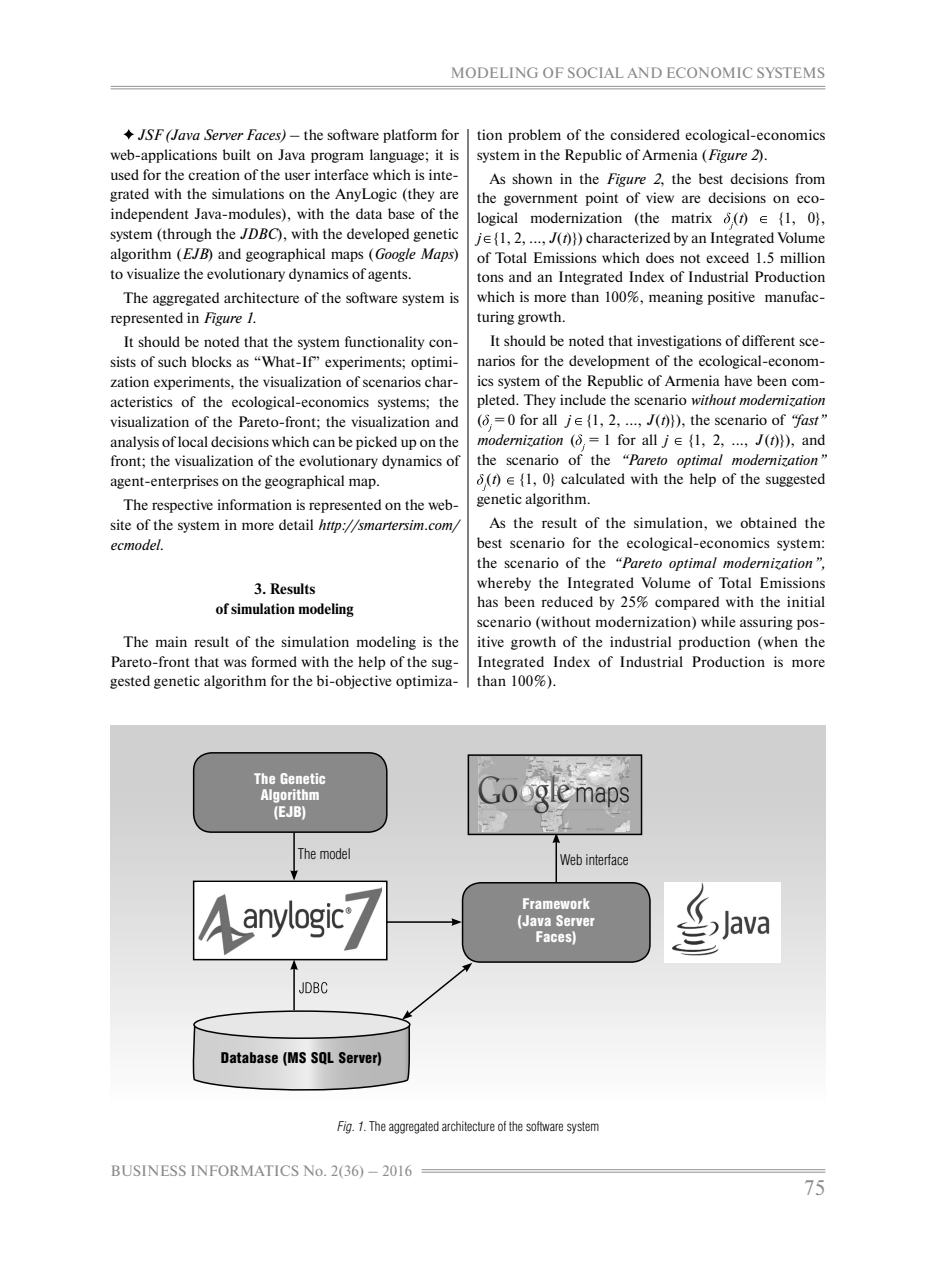
<style>
.page{position:relative;width:936px;height:1276px;background:#fff}
.page>*{position:absolute;margin:0;border:0;box-sizing:border-box;transform-origin:0 0}
.t1{font:21px "Newton C";color:#898989}
.t2{font:15px/19.8px "Newton C";color:#000;text-align:justify}
.t3{font:15px "Newton C";color:#898989}
.t4{font:900 15px/16.5px "Helios Cond";letter-spacing:.01em;color:#fff;text-align:center}
.t5{font:italic 15px "Newton C";color:#000}
.t6{font:700 15px/20px "Newton C";color:#000;text-align:center}
.t7{font:900 15px "Helios Cond";letter-spacing:.01em;color:#000}
.t8{font:300 15px "Helios Cond";color:#000}
.t9{font:300 13.5px "Helios Cond";color:#000}
.s1{font-style:italic}
.s2{font-style:normal}
</style>
<div class="page">
<hr style="left:111px;top:86px;width:714px;height:1px;background:#909090">
<hr style="left:111px;top:89px;width:714px;height:1px;background:#909090">
<hr style="left:421px;top:1169px;width:404px;height:1px;background:#909090">
<hr style="left:421px;top:1172px;width:404px;height:1px;background:#909090">
<hr style="left:467px;top:129px;width:1px;height:558px;background:#000">
<svg style="left:123px;top:129px;width:11px;height:11px"></svg>
<svg style="left:723px;top:213px;width:10px;height:17px"></svg>
<svg style="left:760px;top:216px;width:6px;height:7px"></svg>
<svg style="left:483px;top:236px;width:7px;height:7px"></svg>
<svg style="left:482px;top:415px;width:10px;height:17px"></svg>
<svg style="left:575px;top:418px;width:7px;height:7px"></svg>
<svg style="left:575px;top:434px;width:9px;height:17px"></svg>
<svg style="left:674px;top:438px;width:7px;height:7px"></svg>
<svg style="left:477px;top:474px;width:9px;height:17px"></svg>
<svg style="left:507px;top:477px;width:7px;height:7px"></svg>
<div style="left:111px;top:725px;width:714px;height:382px;background:linear-gradient(to bottom,#c7c7c7,#fbfbfb)"></div>
<div style="left:194px;top:753px;width:193px;height:79px;background:#898989;border-radius:18px"></div>
<div style="left:193px;top:752px;width:194px;height:81px;border:2px solid #000;border-radius:18px"></div>
<div style="left:462px;top:882px;width:188px;height:80px;background:#898989;border-radius:18px"></div>
<div style="left:462px;top:882px;width:188px;height:81px;border:2px solid #000;border-radius:18px"></div>
<svg style="left:290px;top:831px;width:8px;height:49px"></svg>
<svg style="left:387px;top:918px;width:75px;height:8px"></svg>
<svg style="left:552px;top:835px;width:8px;height:48px"></svg>
<div style="left:194px;top:881px;width:193px;height:78px;background:#fff"></div>
<div style="left:193px;top:880px;width:194px;height:80px;border:2px solid #000"></div>
<div style="left:468px;top:755px;width:173px;height:79px;background:#adadad"></div>
<div style="left:467px;top:754px;width:175px;height:81px;border:2px solid #000"></div>
<div style="left:664px;top:882px;width:116px;height:81px;background:#fff"></div>
<img style="left:673px;top:882px;width:97px;height:73px">
<img style="left:197px;top:882px;width:184px;height:73px">
<img style="left:478px;top:757px;width:152px;height:74px">
<svg style="left:192px;top:959px;width:280px;height:135px"></svg>
<p class="t3" style="left:450px;top:68px;width:376px">MODELING OF SOCIAL AND ECONOMIC SYSTEMS</p>
<p class="t2" style="left:111px;top:126px;width:350px;text-indent:27px"><span class="s1">JSF (Java Server Faces)</span> – the software platform for web-applications built on Java program language; it is used for the creation of the user interface which is inte&shy;grated with the simulations on the AnyLogic (they are independent Java-modules), with the data base of the system (through the <span class="s1">JDBC</span>), with the developed genetic algorithm (<span class="s1">EJB</span>) and geographical maps (<span class="s1">Google Maps</span>) to visualize the evolutionary dynamics of agents.</p>
<p class="t2" style="left:111px;top:289px;width:350px;text-indent:13px">The aggregated architecture of the software system is represented in <span class="s1">Figure 1</span>.</p>
<p class="t2" style="left:111px;top:333px;width:350px;text-indent:13px">It should be noted that the system functionality con&shy;sists of such blocks as “What-If” experiments; optimi&shy;zation experiments, the visualization of scenarios char&shy;acteristics of the ecological-economics systems; the visualization of the Pareto-front; the visualization and analysis of local decisions which can be picked up on the front; the visualization of the evolutionary dynamics of agent-enterprises on the geographical map.</p>
<p class="t2" style="left:111px;top:496px;width:350px;text-indent:13px">The respective information is represented on the web&shy;site of the system in more detail <span class="s1">http://smartersim.com/ ecmodel.</span></p>
<p class="t6" style="left:216px;top:580px;width:139px">3. Results<br>of simulation modeling</p>
<p class="t2" style="left:111px;top:633px;width:350px;text-indent:13px">The main result of the simulation modeling is the Pareto-front that was formed with the help of the sug&shy;gested genetic algorithm for the bi-objective optimiza-</p>
<p class="t2" style="left:477px;top:126px;width:350px">tion problem of the considered ecological-economics system in the Republic of Armenia (<span class="s1">Figure 2</span>).</p>
<p class="t2" style="left:477px;top:170px;width:350px;text-indent:13px">As shown in the <span class="s1">Figure 2</span>, the best decisions from the government point of view are decisions on eco&shy;logical modernization (the matrix</p>
<p class="t2" style="left:477px;top:209px;width:350px;text-indent:256px">(<span class="s1">t</span>) {1, 0}, <span class="s1">j</span> {1, 2, ..., <span class="s1">J</span>(<span class="s1">t</span>)}) characterized by an Integrated Volume of Total Emissions which does not exceed 1.5 million tons and an Integrated Index of Industrial Production which is more than 100%, meaning positive manufac&shy;turing growth.</p>
<p class="t2" style="left:477px;top:332px;width:350px;text-indent:13px">It should be noted that investigations of different sce&shy;narios for the development of the ecological-econom&shy;ics system of the Republic of Armenia have been com&shy;pleted. They include the scenario <span class="s1">without modernization </span>( = 0 for all <span class="s1">j</span> {1, 2, ..., <span class="s1">J</span>(<span class="s1">t</span>)}), the scenario of <span class="s1">“fast” modernization</span> ( = 1 for all <span class="s1">j</span></p>
<p class="t2" style="left:688px;top:431px;width:138px">{1, 2, ..., <span class="s1">J</span> (<span class="s1">t</span>)}), and</p>
<p class="t5" style="left:477px;top:454px;width:350px"><span class="s2">the scenario of the</span> “Pareto optimal modernization”</p>
<p class="t2" style="left:486px;top:470px;width:340px">(<span class="s1">t</span>) {1, 0} calculated with the help of the suggested</p>
<p class="t2" style="left:477px;top:490px;width:115px">genetic algorithm.</p>
<p class="t2" style="left:477px;top:514px;width:350px;text-indent:13px">As the result of the simulation, we obtained the best scenario for the ecological-economics system: the scenario of the <span class="s1">“Pareto optimal modernization”, </span>whereby the Integrated Volume of Total Emissions has been reduced by 25% compared with the initial scenario (without modernization) while assuring pos&shy;itive growth of the industrial production (when the Integrated Index of Industrial Production is more than 100%).</p>
<p class="t4" style="left:254px;top:771px;width:73px">The Genetic<br>Algorithm (EJB)</p>
<p class="t8" style="left:298px;top:848px;width:54px">The model</p>
<p class="t8" style="left:560px;top:854px;width:70px">Web interface</p>
<p class="t4" style="left:517px;top:897px;width:79px">Framework (Java Server<br>Faces)</p>
<p class="t7" style="left:221px;top:1052px;width:163px">Database (MS SQL Server)</p>
<p class="t9" style="left:337px;top:1121px;width:263px"><span class="s1">Fig. 1.</span> The aggregated architecture of the software system</p>
<p class="t3" style="left:111px;top:1165px;width:303px">BUSINESS INFORMATICS No. 2(36) – 2016</p>
<h1 class="t1" style="left:804px;top:1180px;width:23px">75</h1>
</div>
